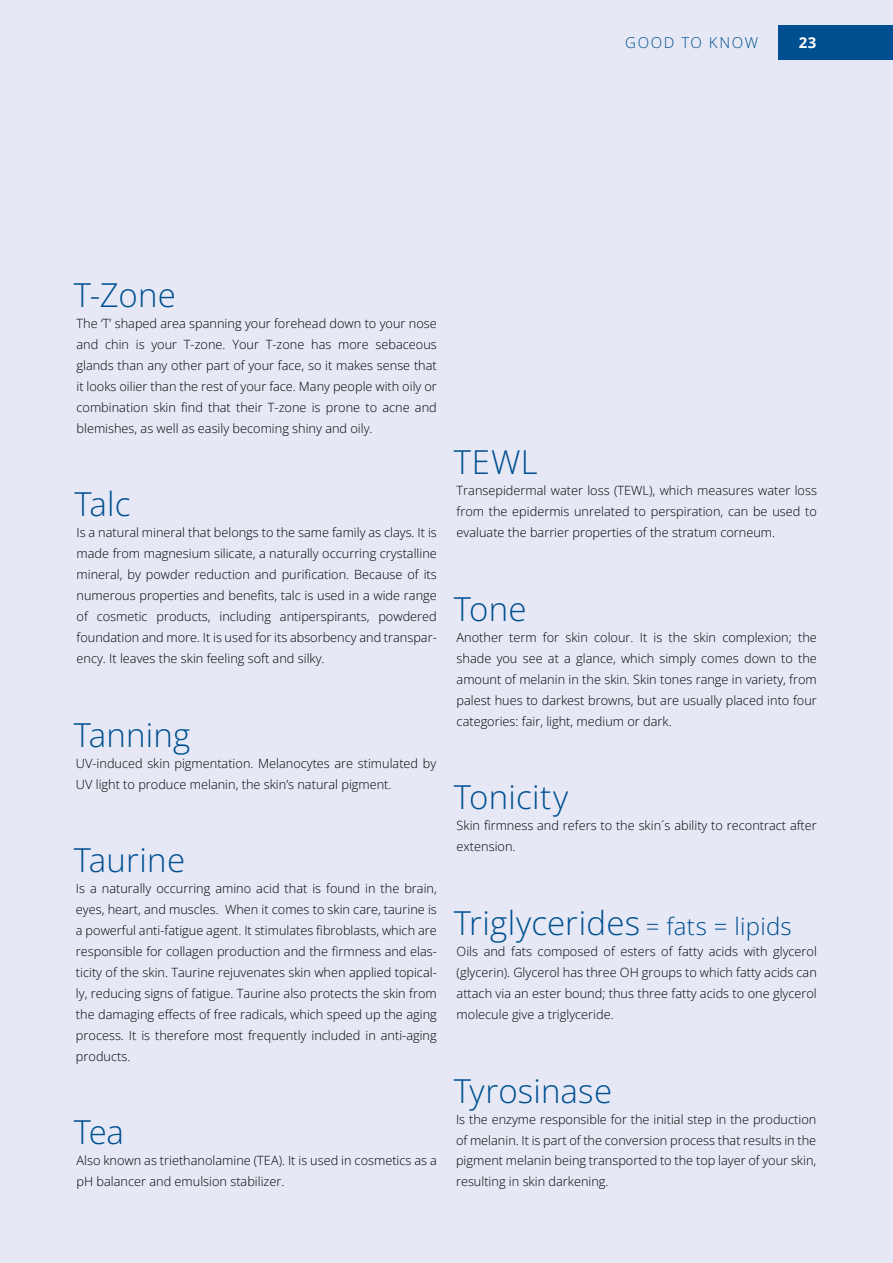
<style>
.page{position:relative;width:893px;height:1263px;background:#e6e9f5}
.page>*{position:absolute;margin:0;border:0;box-sizing:border-box;transform-origin:0 0}
.t1{font:33px "Open Sans";letter-spacing:.005em;color:#004f91}
.t2{font:15px "Open Sans";letter-spacing:.105em;color:#004f91}
.t3{font:700 15px "Open Sans";color:#fff}
.t4{font:12.75px/21px "Open Sans";color:#000;text-align:justify}
.s1{font-size:24px}
</style>
<div class="page">
<div style="left:778px;top:26px;width:115px;height:34px;background:#004f91"></div>
<p class="t2" style="left:625px;top:32px;width:134px">GOOD TO KNOW</p>
<p class="t3" style="left:799px;top:32px;width:19px">23</p>
<h1 class="t1" style="left:74px;top:272px;width:104px">T-Zone</h1>
<p class="t4" style="left:77px;top:312px;width:362px">The ‘T’ shaped area spanning your forehead down to your nose and chin is your T-zone. Your T-zone has more sebaceous glands than any other part of your face, so it makes sense that it looks oilier than the rest of your face. Many people with oily or combination skin find that their T-zone is prone to acne and blemishes, as well as easily becoming shiny and oily.</p>
<h1 class="t1" style="left:74px;top:482px;width:58px">Talc</h1>
<p class="t4" style="left:77px;top:522px;width:362px">Is a natural mineral that belongs to the same family as clays. It is made from magnesium silicate, a naturally occurring crystalline mineral, by powder reduction and purification. Because of its numerous properties and benefits, talc is used in a wide range of cosmetic products, including antiperspirants, powdered foundation and more. It is used for its absorbency and transpar&shy;ency. It leaves the skin feeling soft and silky.</p>
<h1 class="t1" style="left:74px;top:712px;width:118px">Tanning</h1>
<p class="t4" style="left:76px;top:752px;width:362px">UV-induced skin pigmentation. Melanocytes are stimulated by<br>UV light to produce melanin, the skin’s natural pigment.</p>
<h1 class="t1" style="left:74px;top:838px;width:113px">Taurine</h1>
<p class="t4" style="left:76px;top:878px;width:362px">Is a naturally occurring amino acid that is found in the brain, eyes, heart, and muscles. When it comes to skin care, taurine is a powerful anti-fatigue agent. It stimulates fibroblasts, which are responsible for collagen production and the firmness and elas&shy;ticity of the skin. Taurine rejuvenates skin when applied topical&shy;ly, reducing signs of fatigue. Taurine also protects the skin from the damaging effects of free radicals, which speed up the aging process. It is therefore most frequently included in anti-aging products.</p>
<h1 class="t1" style="left:74px;top:1109px;width:52px">Tea</h1>
<p class="t4" style="left:77px;top:1150px;width:362px">Also known as triethanolamine (TEA). It is used in cosmetics as a pH balancer and emulsion stabilizer.</p>
<h1 class="t1" style="left:454px;top:440px;width:85px">TEWL</h1>
<p class="t4" style="left:457px;top:480px;width:362px">Transepidermal water loss (TEWL), which measures water loss from the epidermis unrelated to perspiration, can be used to evaluate the barrier properties of the stratum corneum.</p>
<h1 class="t1" style="left:454px;top:586px;width:74px">Tone</h1>
<p class="t4" style="left:457px;top:626px;width:362px">Another term for skin colour. It is the skin complexion; the shade you see at a glance, which simply comes down to the amount of melanin in the skin. Skin tones range in variety, from palest hues to darkest browns, but are usually placed into four categories: fair, light, medium or dark.</p>
<h1 class="t1" style="left:454px;top:775px;width:116px">Tonicity</h1>
<p class="t4" style="left:457px;top:815px;width:362px">Skin firmness and refers to the skin´s ability to recontract after extension.</p>
<h1 class="t1" style="left:454px;top:900px;width:339px">Triglycerides <span class="s1">= fats = lipids</span></h1>
<p class="t4" style="left:457px;top:941px;width:362px">Oils and fats composed of esters of fatty acids with glycerol (glycerin). Glycerol has three OH groups to which fatty acids can attach via an ester bound; thus three fatty acids to one glycerol molecule give a triglyceride.</p>
<h1 class="t1" style="left:454px;top:1068px;width:160px">Tyrosinase</h1>
<p class="t4" style="left:456px;top:1108px;width:362px">Is the enzyme responsible for the initial step in the production of melanin. It is part of the conversion process that results in the pigment melanin being transported to the top layer of your skin, resulting in skin darkening.</p>
</div>
